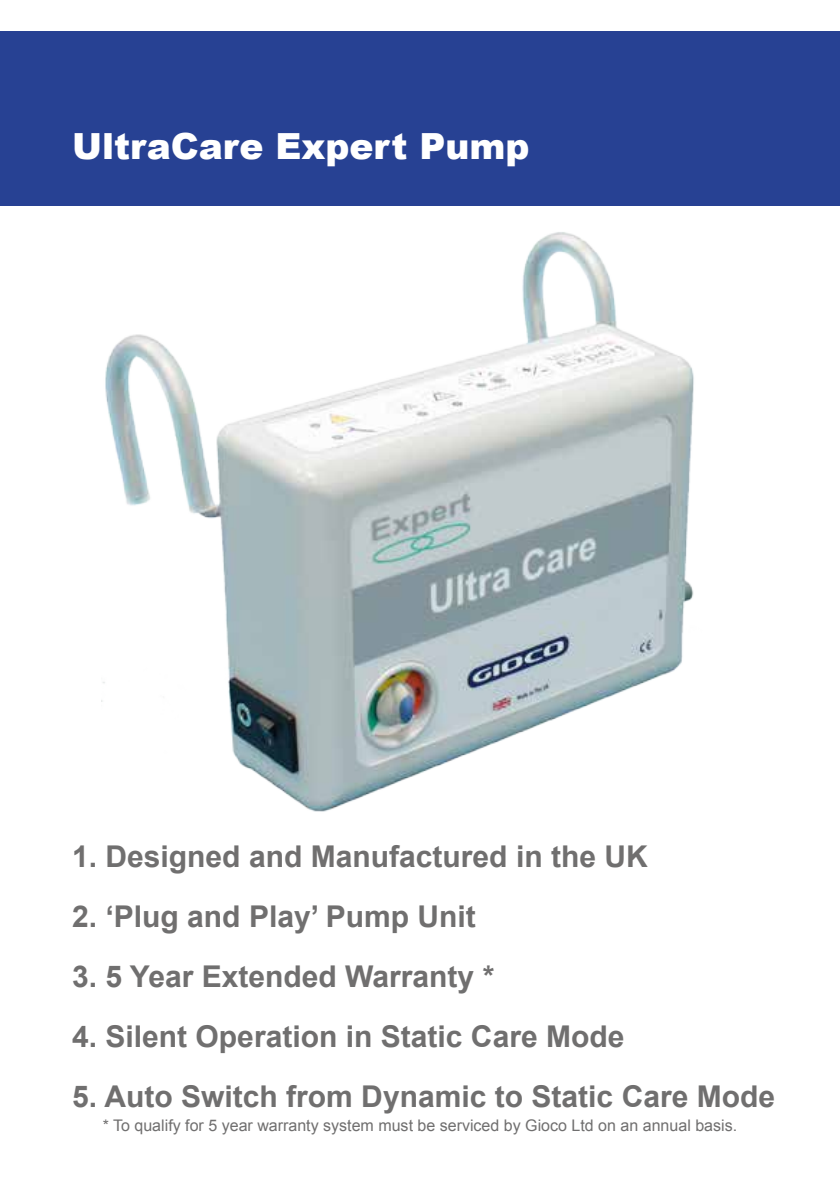
<style>
.page{position:relative;width:840px;height:1191px;background:#fff}
.page>*{position:absolute;margin:0;border:0;box-sizing:border-box;transform-origin:0 0}
.t1{font:900 36px "Arial";color:#fff}
.t2{font:700 30px "Arial";color:#706f6f}
.t3{font:16px "Arial";color:#706f6f}
</style>
<div class="page">
<div style="left:0;top:31px;width:839px;height:174px;background:#274193"></div>
<img style="left:101px;top:232px;width:593px;height:580px">
<p class="t1" style="left:72px;top:120px;width:458px">UltraCare Expert Pump</p>
<p class="t1" style="left:72px;top:129px;width:409px">UltraCare Pump Unit</p>
<p class="t2" style="left:72px;top:836px;width:577px">1. Designed and Manufactured in the UK</p>
<p class="t2" style="left:72px;top:896px;width:405px">2. ‘Plug and Play’ Pump Unit</p>
<p class="t2" style="left:72px;top:956px;width:423px">3. 5 Year Extended Warranty *</p>
<p class="t2" style="left:72px;top:1016px;width:553px">4. Silent Operation in Static Care Mode</p>
<p class="t2" style="left:72px;top:1076px;width:704px">5. Auto Switch from Dynamic to Static Care Mode</p>
<p class="t3" style="left:103px;top:1114px;width:635px">* To qualify for 5 year warranty system must be serviced by Gioco Ltd on an annual basis.</p>
</div>
